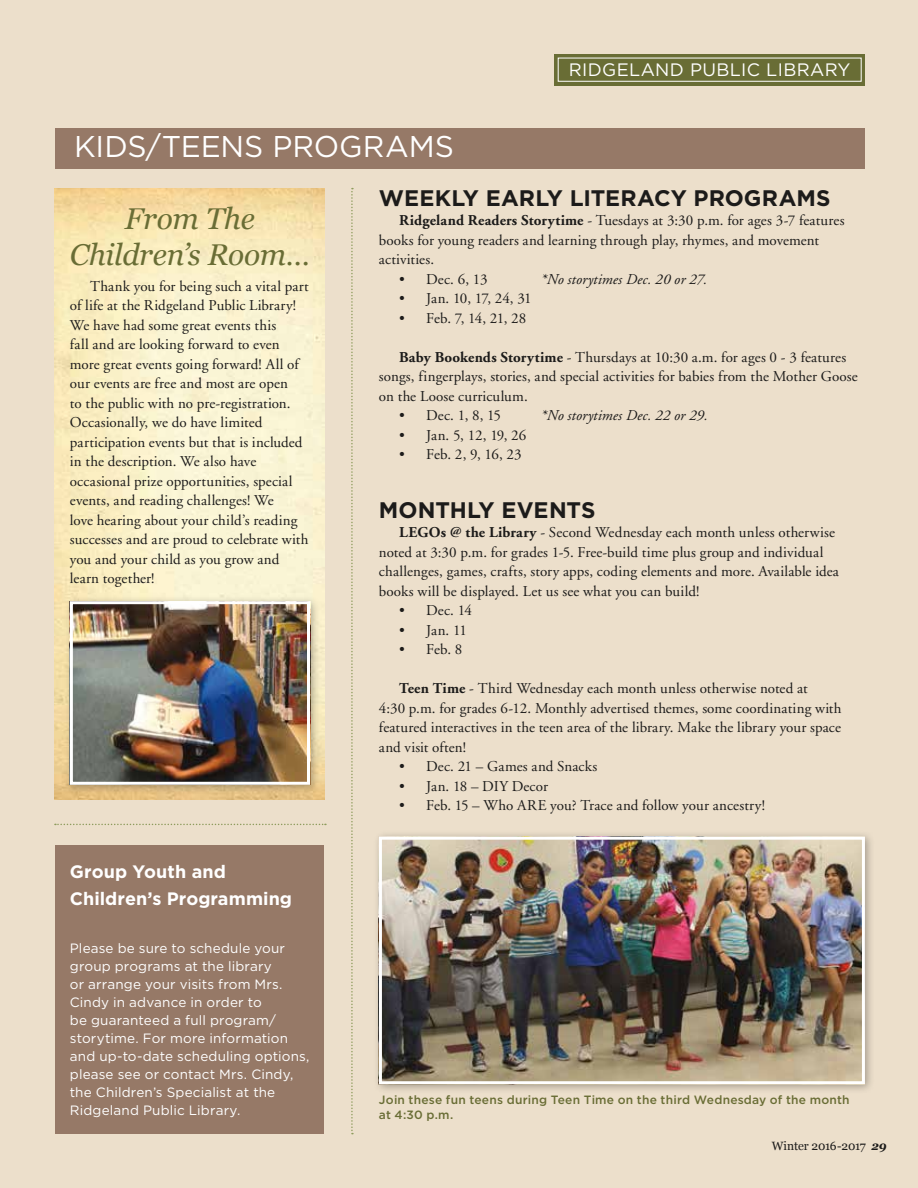
<style>
.page{position:relative;width:918px;height:1188px;background:#ecdfcb}
.page>*{position:absolute;margin:0;border:0;box-sizing:border-box;transform-origin:0 0}
.t1{font:italic 30px/36px "Georgia";letter-spacing:-.01em;color:#696d35;text-align:center}
.t2{font:30px "Gotham";letter-spacing:-.005em;color:#fff}
.t3{font:700 22.5px "Gotham";color:#1c1b1a}
.t4{font:700 18px/27px "Gotham";letter-spacing:.005em;color:#fff}
.t5{font:18px "Gotham";letter-spacing:.02em;color:#fff}
.t6{font:15px/19.5px "Adobe Garamond";letter-spacing:.01em;color:#1c1b1a}
.t7{font:italic 15px "Adobe Garamond";letter-spacing:.01em;color:#1c1b1a}
.t8{font:15px "Adobe Garamond";letter-spacing:-.03em;color:#1c1b1a}
.t9{font:13.5px/18px "Gotham";letter-spacing:.01em;color:#fff}
.t10{font:500 12px/15px "Gotham";letter-spacing:.015em;color:#696d35}
.t11{font:12px "Georgia";letter-spacing:-.01em;color:#1c1b1a}
.s1{font-weight:700}
.s2{font-weight:700;font-style:italic}
</style>
<div class="page">
<div style="left:554px;top:54px;width:311px;height:31px;background:#696d35"></div>
<div style="left:558px;top:58px;width:304px;height:24px;border:1px solid #fff"></div>
<div style="left:55px;top:128px;width:810px;height:40px;background:#967967"></div>
<img style="left:55px;top:189px;width:270px;height:611px">
<svg style="left:55px;top:824px;width:271px;height:1px"></svg>
<svg style="left:351px;top:188px;width:2px;height:946px"></svg>
<div style="left:56px;top:845px;width:268px;height:289px;background:#967967"></div>
<div style="left:64px;top:595px;width:256px;height:200px;background:#1c1b1a;opacity:.35"></div>
<img style="left:74px;top:605px;width:232px;height:176px">
<div style="left:70px;top:601px;width:240px;height:184px;border:3px solid #fff"></div>
<div style="left:373px;top:831px;width:502px;height:264px;background:#1c1b1a;opacity:.35"></div>
<img style="left:383px;top:841px;width:478px;height:239px">
<div style="left:379px;top:837px;width:486px;height:247px;border:3px solid #fff"></div>
<p class="t5" style="left:569px;top:58px;width:283px">RIDGELAND PUBLIC LIBRARY</p>
<h1 class="t2" style="left:74px;top:127px;width:382px">KIDS/TEENS PROGRAMS</h1>
<h2 class="t3" style="left:379px;top:183px;width:453px">WEEKLY EARLY LITERACY PROGRAMS</h2>
<p class="t6" style="left:379px;top:211px;width:467px;text-indent:20px"><span class="s1">Ridgeland Readers Storytime</span> - Tuesdays at 3:30 p.m. for ages 3-7 features books for young readers and learning through play, rhymes, and movement activities.</p>
<p class="t6" style="left:399px;top:270px;width:90px">• Dec. 6, 13</p>
<p class="t7" style="left:541px;top:271px;width:168px">*No storytimes Dec. 20 or 27.</p>
<p class="t8" style="left:399px;top:291px;width:134px">• Jan. 10, 17, 24, 31</p>
<p class="t6" style="left:399px;top:309px;width:129px">• Feb. 7, 14, 21, 28</p>
<p class="t6" style="left:379px;top:348px;width:480px;text-indent:20px"><span class="s1">Baby Bookends Storytime</span> - Thursdays at 10:30 a.m. for ages 0 - 3 features songs, fingerplays, stories, and special activities for babies from the Mother Goose on the Loose curriculum.</p>
<p class="t6" style="left:399px;top:406px;width:103px">• Dec. 1, 8, 15</p>
<p class="t7" style="left:541px;top:408px;width:168px">*No storytimes Dec. 22 or 29.</p>
<p class="t6" style="left:399px;top:426px;width:129px">• Jan. 5, 12, 19, 26</p>
<p class="t6" style="left:399px;top:445px;width:124px">• Feb. 2, 9, 16, 23</p>
<h1 class="t1" style="left:70px;top:199px;width:241px">From The<br>Children’s Room…</h1>
<p class="t6" style="left:70px;top:277px;width:240px;text-indent:20px">Thank you for being such a vital part of life at the Ridgeland Public Library!<br>We have had some great events this<br>fall and are looking forward to even more great events going forward! All of our events are free and most are open<br>to the public with no pre-registration.<br>Occasionally, we do have limited participation events but that is included in the description. We also have occasional prize opportunities, special events, and reading challenges! We<br>love hearing about your child’s reading successes and are proud to celebrate with you and your child as you grow and learn together!</p>
<h2 class="t3" style="left:379px;top:495px;width:218px">MONTHLY EVENTS</h2>
<p class="t6" style="left:379px;top:523px;width:462px;text-indent:20px"><span class="s1">LEGOs @ the Library</span> - Second Wednesday each month unless otherwise noted at 3:30 p.m. for grades 1-5. Free-build time plus group and individual challenges, games, crafts, story apps, coding elements and more. Available idea books will be displayed. Let us see what you can build!</p>
<p class="t6" style="left:399px;top:601px;width:74px">• Dec. 14</p>
<p class="t6" style="left:399px;top:621px;width:69px">• Jan. 11</p>
<p class="t6" style="left:399px;top:640px;width:65px">• Feb. 8</p>
<p class="t6" style="left:379px;top:679px;width:464px;text-indent:20px"><span class="s1">Teen Time</span> - Third Wednesday each month unless otherwise noted at<br>4:30 p.m. for grades 6-12. Monthly advertised themes, some coordinating with featured interactives in the teen area of the library. Make the library your space and visit often!</p>
<p class="t6" style="left:399px;top:757px;width:200px">• Dec. 21 – Games and Snacks</p>
<p class="t6" style="left:399px;top:777px;width:150px">• Jan. 18 – DIY Decor</p>
<p class="t6" style="left:399px;top:796px;width:367px">• Feb. 15 – Who ARE you? Trace and follow your ancestry!</p>
<p class="t4" style="left:70px;top:858px;width:224px">Group Youth and<br>Children’s Programming</p>
<p class="t9" style="left:70px;top:939px;width:241px">Please be sure to schedule your group programs at the library<br>or arrange your visits from Mrs.<br>Cindy in advance in order to<br>be guaranteed a full program/ storytime. For more information and up-to-date scheduling options, please see or contact Mrs. Cindy, the Children’s Specialist at the<br>Ridgeland Public Library.</p>
<p class="t10" style="left:379px;top:1092px;width:472px">Join these fun teens during Teen Time on the third Wednesday of the month at 4:30 p.m.</p>
<p class="t11" style="left:772px;top:1137px;width:116px">Winter 2016-2017 <span class="s2">29</span></p>
</div>
